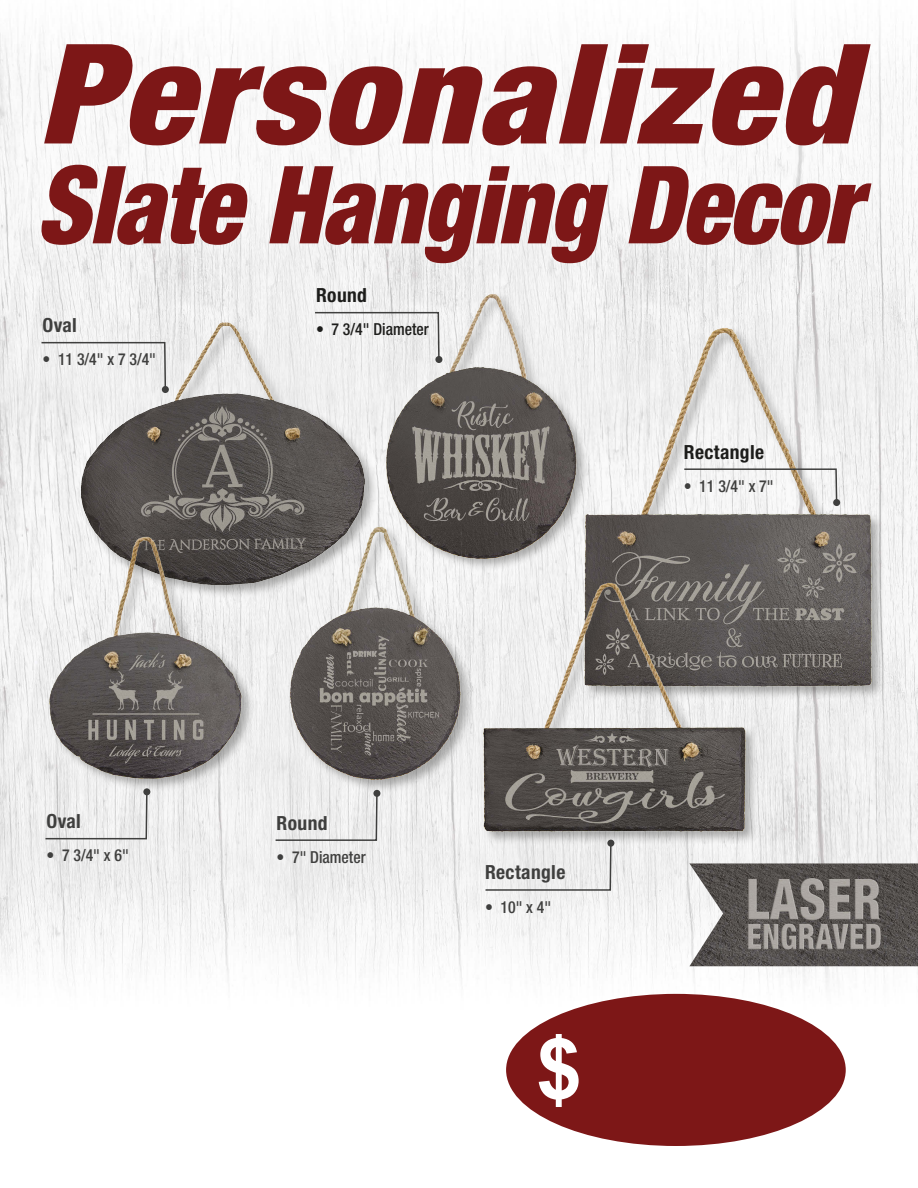
<style>
.page{position:relative;width:918px;height:1188px;background:#fff}
.page>*{position:absolute;margin:0;border:0;box-sizing:border-box;transform-origin:0 0}
.t1{font:italic 900 condensed 139.05px "Helvetica Neue LT Std";letter-spacing:.02em;color:#7d1717;scale:1.06 1}
.t2{font:italic 900 condensed 108px "Helvetica Neue LT Std";letter-spacing:-.01em;color:#7d1717;scale:.93 1}
.t3{font:700 83.55px "Arial";color:#fff}
.t4{font:700 condensed 19.5px "Helvetica Neue LT Std";letter-spacing:.02em;color:#3f3f3e}
.t5{font:700 condensed 19.5px "Helvetica Neue LT Std";letter-spacing:.02em;color:#1d1d1b}
.t6{font:500 condensed 16.5px "Helvetica Neue LT Std";color:#3f3f3e;scale:.96 1}
.t7{font:500 condensed 16.5px "Helvetica Neue LT Std";color:#1d1d1b;scale:.96 1}
</style>
<div class="page">
<img style="left:0;top:15px;width:918px;height:1131px">
<div style="left:506px;top:994px;width:340px;height:152px;background:#7d1717;border-radius:50%"></div>
<svg style="left:44px;top:792px;width:104px;height:48px"></svg>
<div style="left:143px;top:788px;width:7px;height:7px;background:#3f3f3e;border-radius:50%"></div>
<div style="left:79px;top:321px;width:300px;height:278px;background:#1d1d1b;opacity:.34"></div>
<img style="left:79px;top:321px;width:288px;height:266px">
<div style="left:384px;top:292px;width:206px;height:280px;background:#1d1d1b;opacity:.34"></div>
<img style="left:386px;top:293px;width:191px;height:266px">
<div style="left:288px;top:526px;width:187px;height:267px;background:#1d1d1b;opacity:.34"></div>
<img style="left:290px;top:527px;width:172px;height:253px">
<div style="left:48px;top:535px;width:207px;height:257px;background:#1d1d1b;opacity:.34"></div>
<img style="left:49px;top:535px;width:194px;height:244px">
<svg style="left:40px;top:341px;width:127px;height:49px"></svg>
<div style="left:162px;top:386px;width:7px;height:7px;background:#3f3f3e;border-radius:50%"></div>
<svg style="left:314px;top:311px;width:126px;height:49px"></svg>
<div style="left:435px;top:356px;width:7px;height:7px;background:#3f3f3e;border-radius:50%"></div>
<svg style="left:274px;top:793px;width:104px;height:49px"></svg>
<div style="left:373px;top:790px;width:7px;height:7px;background:#3f3f3e;border-radius:50%"></div>
<img style="left:689px;top:863px;width:229px;height:103px">
<div style="left:583px;top:326px;width:302px;height:375px;background:#1d1d1b;opacity:.34"></div>
<img style="left:584px;top:324px;width:289px;height:364px">
<div style="left:482px;top:581px;width:277px;height:264px;background:#1d1d1b;opacity:.34"></div>
<img style="left:482px;top:581px;width:264px;height:251px">
<svg style="left:683px;top:468px;width:155px;height:36px"></svg>
<div style="left:833px;top:499px;width:7px;height:7px;background:#3f3f3e;border-radius:50%"></div>
<svg style="left:484px;top:843px;width:128px;height:48px"></svg>
<div style="left:607px;top:840px;width:7px;height:7px;background:#3f3f3e;border-radius:50%"></div>
<h1 class="t1" style="left:39px;top:8px;width:771px">Personalized</h1>
<h2 class="t2" style="left:36px;top:138px;width:887px">Slate Hanging Decor</h2>
<p class="t4" style="left:43px;top:314px;width:36px">Oval</p>
<p class="t6" style="left:43px;top:350px;width:120px">• 11 3/4" x 7 3/4"</p>
<p class="t5" style="left:316px;top:284px;width:53px">Round</p>
<p class="t7" style="left:316px;top:320px;width:119px">• 7 3/4" Diameter</p>
<p class="t5" style="left:684px;top:440px;width:82px">Rectangle</p>
<p class="t6" style="left:684px;top:476px;width:95px">• 11 3/4" x 7"</p>
<p class="t4" style="left:46px;top:809px;width:36px">Oval</p>
<p class="t6" style="left:46px;top:846px;width:87px">• 7 3/4" x 6"</p>
<p class="t4" style="left:277px;top:811px;width:53px">Round</p>
<p class="t6" style="left:277px;top:847px;width:94px">• 7" Diameter</p>
<p class="t4" style="left:485px;top:861px;width:82px">Rectangle</p>
<p class="t6" style="left:485px;top:897px;width:70px">• 10" x 4"</p>
<h3 class="t3" style="left:536px;top:1014px;width:48px">$</h3>
</div>
